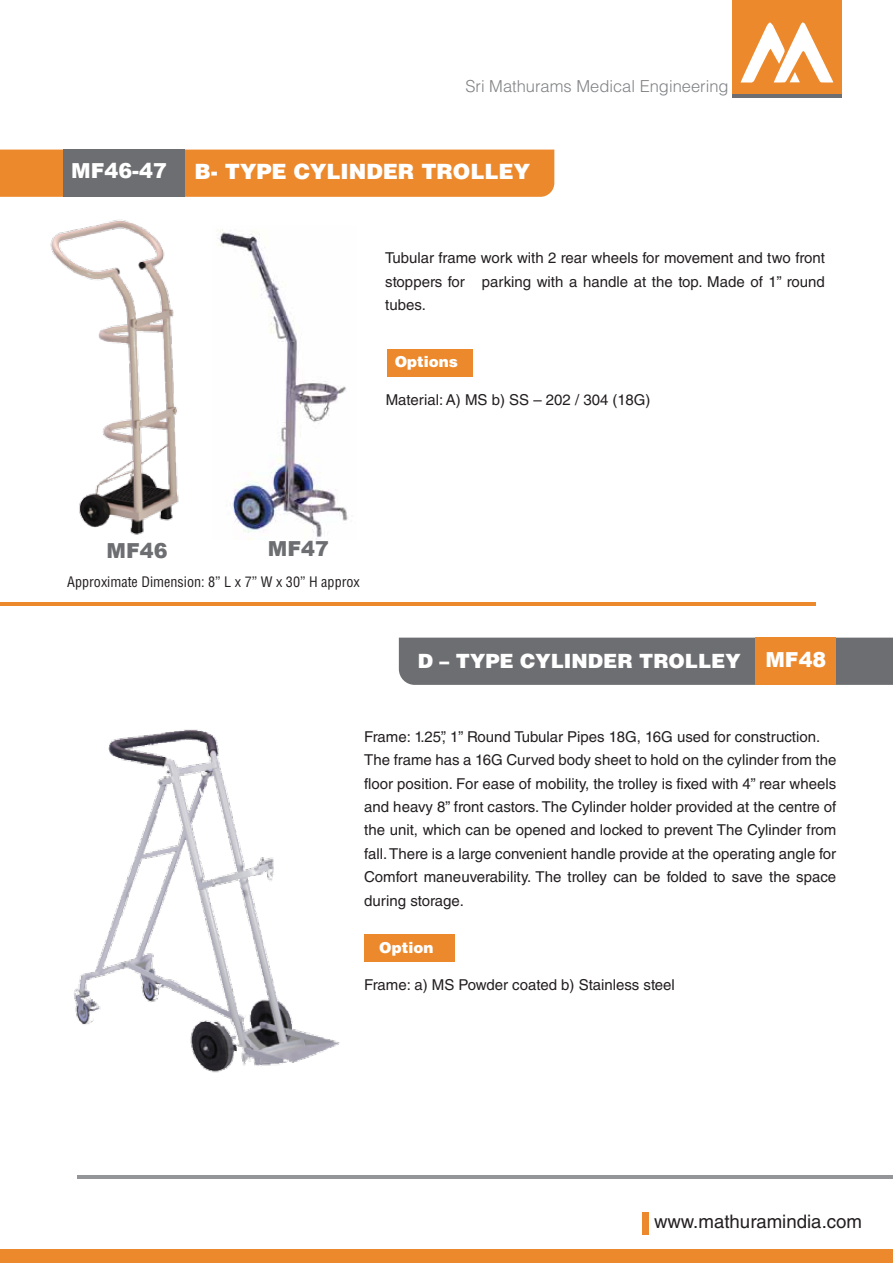
<style>
.page{position:relative;width:893px;height:1263px;background:#fff}
.page>*{position:absolute;margin:0;border:0;box-sizing:border-box;transform-origin:0 0}
.t1{font:900 21px "Helvetica LT Std";color:#fff}
.t2{font:900 20.7px "Arial";color:#fff}
.t3{font:900 20.7px "Arial";color:#6d6e71}
.t4{font:900 19.65px "Helvetica LT Std";color:#fff}
.t5{font:18.6px "Helvetica LT Std";color:#231f20}
.t6{font:300 16.5px "Helvetica LT Std";color:#808285}
.t7{font:15px/23.4px "Helvetica LT Std";color:#231f20}
.t8{font:900 15px "Helvetica LT Std";color:#fff}
.t9{font:condensed 14.1px "Helvetica LT Std";color:#231f20}
</style>
<div class="page">
<div style="left:732px;top:0;width:109px;height:95px;background:#ec892c"></div>
<div style="left:0;top:150px;width:554px;height:47px;background:#ec892c"></div>
<div style="left:399px;top:638px;width:494px;height:47px;background:#6d6e71"></div>
<hr style="left:78px;top:1176px;width:815px;height:3px;background:#939598">
<hr style="left:0;top:602px;width:815px;height:4px;background:#ec892c">
<div style="left:643px;top:1212px;width:6px;height:22px;background:#ec892c"></div>
<svg style="left:740px;top:22px;width:93px;height:61px"></svg>
<div style="left:0;top:1250px;width:893px;height:13px;background:#ec892c"></div>
<hr style="left:732px;top:95px;width:110px;height:3px;background:#6d6e71">
<div style="left:387px;top:349px;width:85px;height:27px;background:#ec892c"></div>
<div style="left:364px;top:934px;width:91px;height:27px;background:#ec892c"></div>
<img style="left:217px;top:229px;width:131px;height:310px">
<img style="left:50px;top:219px;width:129px;height:316px">
<img style="left:74px;top:729px;width:306px;height:344px">
<div style="left:63px;top:150px;width:121px;height:47px;background:#6d6e71"></div>
<div style="left:756px;top:637px;width:80px;height:47px;background:#ec892c"></div>
<h2 class="t2" style="left:71px;top:156px;width:97px">MF46-47</h2>
<p class="t6" style="left:465px;top:76px;width:265px">Sri Mathurams Medical Engineering</p>
<h1 class="t1" style="left:194px;top:158px;width:337px">B- TYPE CYLINDER TROLLEY</h1>
<p class="t7" style="left:385px;top:246px;width:441px;text-align:justify">Tubular frame work with 2 rear wheels for movement and two front stoppers for parking with a handle at the top. Made of 1” round tubes.</p>
<p class="t8" style="left:395px;top:352px;width:65px">Options</p>
<p class="t7" style="left:386px;top:388px;width:266px">Material: A) MS b) SS – 202 / 304 (18G)</p>
<h2 class="t3" style="left:107px;top:535px;width:63px">MF46</h2>
<h2 class="t3" style="left:268px;top:534px;width:63px">MF47</h2>
<p class="t9" style="left:67px;top:573px;width:294px">Approximate Dimension: 8” L x 7” W x 30” H approx</p>
<h3 class="t4" style="left:418px;top:648px;width:324px">D – TYPE CYLINDER TROLLEY</h3>
<h2 class="t2" style="left:765px;top:645px;width:63px">MF48</h2>
<p class="t7" style="left:364px;top:725px;width:474px">Frame: 1.25”, 1” Round Tubular Pipes 18G, 16G used for construction.<br>The frame has a 16G Curved body sheet to hold on the cylinder from the floor position. For ease of mobility, the trolley is fixed with 4” rear wheels and heavy 8” front castors. The Cylinder holder provided at the centre of the unit, which can be opened and locked to prevent The Cylinder from fall. There is a large convenient handle provide at the operating angle for Comfort maneuverability. The trolley can be folded to save the space during storage.</p>
<p class="t8" style="left:379px;top:938px;width:56px">Option</p>
<p class="t7" style="left:364px;top:973px;width:312px">Frame: a) MS Powder coated b) Stainless steel</p>
<p class="t5" style="left:654px;top:1211px;width:210px">www.mathuramindia.com</p>
</div>
